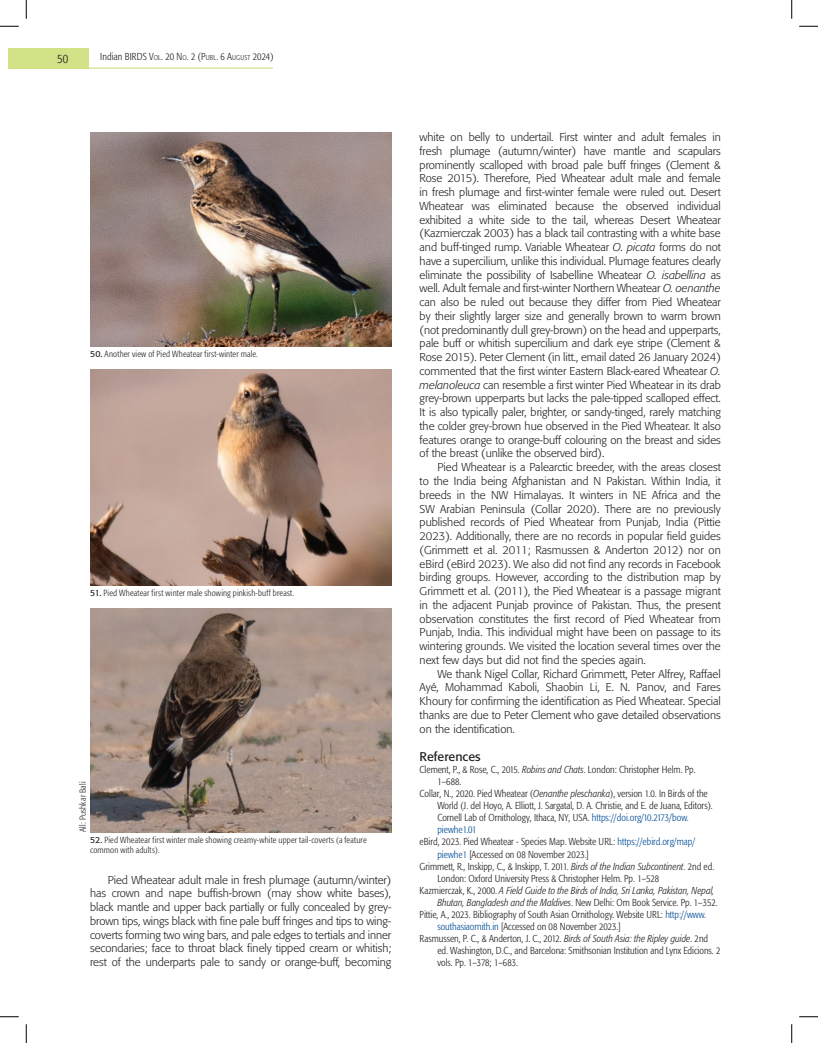
<style>
.page{position:relative;width:818px;height:1043px;background:#fff}
.page>*{position:absolute;margin:0;border:0;box-sizing:border-box;transform-origin:0 0}
.t1{font:12.5px "Formata";color:#231f20}
.t2{font:300 condensed 12.5px "Formata";color:#231f20}
.t3{font:300 11.25px/13.8px "Formata";color:#231f20;text-align:justify}
.t4{font:300 condensed 10px "Formata";color:#231f20}
.t5{font:italic 300 condensed 10px "Formata";color:#231f20}
.t6{font:300 condensed 10px "Formata";letter-spacing:.005em;color:#231f20}
.t7{font:300 condensed 10px "Formata";color:#014d95}
.t8{font:300 condensed 8.75px/10.5px "Formata";letter-spacing:.02em;color:#231f20}
.s1{font-size:7px}
.s2{font-weight:400;font-stretch:normal}
.s3{font-style:italic}
.s4{color:#014d95}
.s5{font-style:normal}
</style>
<div class="page">
<div style="left:9px;top:48px;width:80px;height:20px;background:#d2e287"></div>
<img style="left:90px;top:133px;width:301px;height:213px">
<img style="left:90px;top:369px;width:301px;height:216px">
<img style="left:90px;top:608px;width:301px;height:224px">
<hr style="left:9px;top:68px;width:264px;height:1px;background:#d2e287">
<svg style="left:0;top:25px;width:19px;height:2px"></svg>
<svg style="left:799px;top:25px;width:19px;height:2px"></svg>
<svg style="left:0;top:1016px;width:19px;height:1px"></svg>
<svg style="left:799px;top:1016px;width:19px;height:1px"></svg>
<svg style="left:25px;top:0;width:2px;height:19px"></svg>
<svg style="left:25px;top:1024px;width:2px;height:18px"></svg>
<svg style="left:791px;top:0;width:1px;height:19px"></svg>
<svg style="left:791px;top:1024px;width:1px;height:18px"></svg>
<p class="t2" style="left:57px;top:52px;width:13px">50</p>
<p class="t4" style="left:100px;top:51px;width:35px">Indian Birds</p>
<p class="t6" style="left:149px;top:51px;width:126px">V<span class="s1">OL</span>. 20 N <span class="s1">O</span>. 2 (P<span class="s1">UBL</span>. 6 A<span class="s1">UGUST</span> 2024)</p>
<p class="t8" style="left:90px;top:349px;width:169px"><span class="s2">50.</span> Another view of Pied Wheatear first-winter male.</p>
<p class="t8" style="left:90px;top:588px;width:206px"><span class="s2">51.</span> Pied Wheatear first winter male showing pinkish-buff breast.</p>
<p class="t8" style="left:78px;top:832px;width:52px;rotate:-90deg">All: Pushkar Bali</p>
<p class="t8" style="left:90px;top:834px;width:278px"><span class="s2">52.</span> Pied Wheatear first winter male showing creamy-white upper tail-coverts (a feature common with adults).</p>
<p class="t3" style="left:90px;top:872px;width:303px;text-indent:18px">Pied Wheatear adult male in fresh plumage (autumn/winter) has crown and nape buffish-brown (may show white bases), black mantle and upper back partially or fully concealed by grey&shy;brown tips, wings black with fine pale buff fringes and tips to wing&shy;coverts forming two wing bars, and pale edges to tertials and inner secondaries; face to throat black finely tipped cream or whitish; rest of the underparts pale to sandy or orange-buff, becoming</p>
<p class="t3" style="left:419px;top:130px;width:303px">white on belly to undertail. First winter and adult females in fresh plumage (autumn/winter) have mantle and scapulars prominently scalloped with broad pale buff fringes (Clement &amp; Rose 2015). Therefore, Pied Wheatear adult male and female in fresh plumage and first-winter female were ruled out. Desert Wheatear was eliminated because the observed individual exhibited a white side to the tail, whereas Desert Wheatear (Kazmierczak 2003) has a black tail contrasting with a white base and buff-tinged rump. Variable Wheatear <span class="s3">O. picata</span> forms do not have a supercilium, unlike this individual. Plumage features clearly eliminate the possibility of Isabelline Wheatear <span class="s3">O. isabellina</span> as well. Adult female and first-winter Northern Wheatear <span class="s3">O. oenanthe </span>can also be ruled out because they differ from Pied Wheatear by their slightly larger size and generally brown to warm brown (not predominantly dull grey-brown) on the head and upperparts, pale buff or whitish supercilium and dark eye stripe (Clement &amp; Rose 2015). Peter Clement (in litt., email dated 26 January 2024) commented that the first winter Eastern Black-eared Wheatear <span class="s3">O. melanoleuca</span> can resemble a first winter Pied Wheatear in its drab grey-brown upperparts but lacks the pale-tipped scalloped effect.<br>It is also typically paler, brighter, or sandy-tinged, rarely matching the colder grey-brown hue observed in the Pied Wheatear. It also features orange to orange-buff colouring on the breast and sides of the breast (unlike the observed bird).</p>
<p class="t3" style="left:419px;top:460px;width:303px;text-indent:18px">Pied Wheatear is a Palearctic breeder, with the areas closest to the India being Afghanistan and N Pakistan. Within India, it breeds in the NW Himalayas. It winters in NE Africa and the SW Arabian Peninsula (Collar 2020). There are no previously published records of Pied Wheatear from Punjab, India (Pittie 2023). Additionally, there are no records in popular field guides (Grimmett et al. 2011; Rasmussen &amp; Anderton 2012) nor on eBird (eBird 2023). We also did not find any records in Facebook birding groups. However, according to the distribution map by Grimmett et al. (2011), the Pied Wheatear is a passage migrant in the adjacent Punjab province of Pakistan. Thus, the present observation constitutes the first record of Pied Wheatear from Punjab, India. This individual might have been on passage to its wintering grounds. We visited the location several times over the next few days but did not find the species again.</p>
<p class="t3" style="left:419px;top:667px;width:303px;text-indent:18px">We thank Nigel Collar, Richard Grimmett, Peter Alfrey, Raffael Ayé, Mohammad Kaboli, Shaobin Li, E. N. Panov, and Fares Khoury for confirming the identification as Pied Wheatear. Special thanks are due to Peter Clement who gave detailed observations on the identification.</p>
<p class="t1" style="left:419px;top:749px;width:62px">References</p>
<p class="t4" style="left:419px;top:764px;width:277px">Clement, P., &amp; Rose, C., 2015. <span class="s3">Robins and Chats</span>. London: Christopher Helm. Pp.</p>
<p class="t4" style="left:437px;top:776px;width:26px">1–688.</p>
<p class="t4" style="left:419px;top:788px;width:289px">Collar, N., 2020. Pied Wheatear (<span class="s3">Oenanthe pleschanka</span>), version 1.0. In Birds of the</p>
<p class="t4" style="left:437px;top:800px;width:277px">World (J. del Hoyo, A. Elliott, J. Sargatal, D. A. Christie, and E. de Juana, Editors).</p>
<p class="t4" style="left:437px;top:812px;width:253px">Cornell Lab of Ornithology, Ithaca, NY, USA. <span class="s4">https://doi.org/10.2173/bow.</span></p>
<p class="t7" style="left:437px;top:824px;width:41px">piewhe1.01</p>
<p class="t4" style="left:419px;top:836px;width:277px">eBird, 2023. Pied Wheatear - Species Map. Website URL: <span class="s4">https://ebird.org/map/</span></p>
<p class="t4" style="left:437px;top:848px;width:153px"><span class="s4">piewhe1</span> [Accessed on 08 November 2023.]</p>
<p class="t4" style="left:419px;top:860px;width:296px">Grimmett, R., Inskipp, C., &amp; Inskipp, T. 2011. <span class="s3">Birds of the Indian Subcontinent</span>. 2nd ed.</p>
<p class="t4" style="left:437px;top:872px;width:223px">London: Oxford University Press &amp; Christopher Helm. Pp. 1–528</p>
<p class="t5" style="left:419px;top:884px;width:296px"><span class="s5">Kazmierczak, K., 2000.</span> A Field Guide to the Birds of India, Sri Lanka, Pakistan, Nepal,</p>
<p class="t4" style="left:437px;top:896px;width:282px"><span class="s3">Bhutan, Bangladesh and the Maldives</span>. New Delhi: Om Book Service. Pp. 1–352.</p>
<p class="t4" style="left:419px;top:908px;width:288px">Pittie, A., 2023. Bibliography of South Asian Ornithology. Website URL: <span class="s4">http://www.</span></p>
<p class="t4" style="left:437px;top:920px;width:185px"><span class="s4">southasiaornith.in</span> [Accessed on 08 November 2023.]</p>
<p class="t4" style="left:419px;top:932px;width:290px">Rasmussen, P. C., &amp; Anderton, J. C., 2012. <span class="s3">Birds of South Asia: the Ripley guide</span>. 2nd</p>
<p class="t4" style="left:437px;top:944px;width:284px">ed. Washington, D.C., and Barcelona: Smithsonian Institution and Lynx Edicions. 2</p>
<p class="t4" style="left:437px;top:956px;width:82px">vols. Pp. 1–378; 1–683.</p>
</div>
